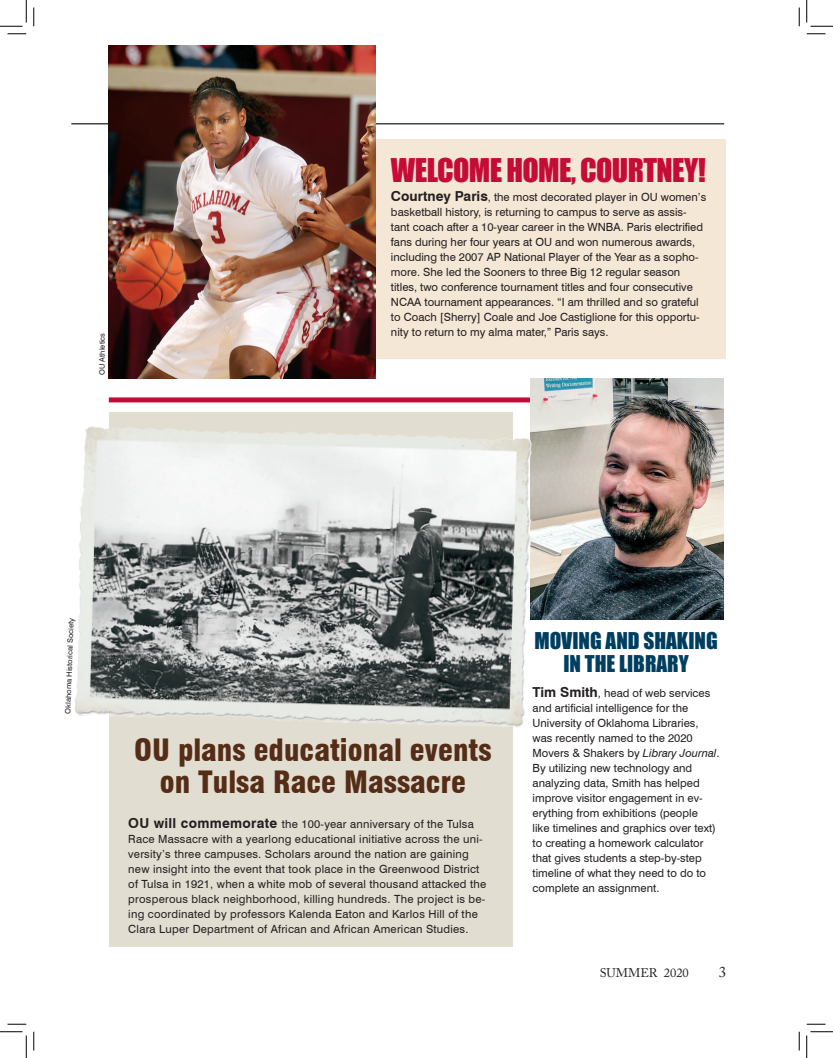
<style>
.page{position:relative;width:833px;height:1058px;background:#fff}
.page>*{position:absolute;margin:0;border:0;box-sizing:border-box;transform-origin:0 0}
.t1{font:900 condensed 30px/32.5px "Swiss 721 BT";color:#552c16;text-align:center}
.t2{font:30px "Impact";letter-spacing:-.02em;color:#c40c37}
.t3{font:21.25px/22.5px "Impact";color:#003e60;text-align:center}
.t4{font:15px "Adobe Caslon Pro";color:#231f20}
.t5{font:12.5px "Adobe Caslon Pro";color:#231f20}
.t6{font:11.25px/15px "Swiss 721 BT";color:#231f20}
.t7{font:11.25px/15px "Swiss 721 BT";letter-spacing:.02em;color:#231f20}
.t8{font:7.5px "Swiss 721 BT";letter-spacing:.005em;color:#231f20}
.s1{font-weight:700;font-size:13.75px}
.s2{font-style:italic}
</style>
<div class="page">
<div style="left:109px;top:412px;width:404px;height:535px;background:#e1ddd1"></div>
<div style="left:376px;top:139px;width:349px;height:220px;background:#f5e7d6"></div>
<div style="left:109px;top:397px;width:440px;height:5px;background:#c40c37"></div>
<hr style="left:71px;top:123px;width:653px;height:1px;background:#231f20">
<img style="left:530px;top:378px;width:193px;height:241px">
<img style="left:109px;top:46px;width:266px;height:332px">
<img style="left:75px;top:424px;width:458px;height:303px">
<svg style="left:8px;top:33px;width:18px;height:2px"></svg>
<svg style="left:806px;top:33px;width:19px;height:2px"></svg>
<svg style="left:8px;top:1023px;width:18px;height:2px"></svg>
<svg style="left:806px;top:1023px;width:19px;height:2px"></svg>
<svg style="left:33px;top:8px;width:2px;height:18px"></svg>
<svg style="left:33px;top:1031px;width:2px;height:19px"></svg>
<svg style="left:798px;top:8px;width:2px;height:18px"></svg>
<svg style="left:798px;top:1031px;width:2px;height:19px"></svg>
<svg style="left:0;top:0;width:27px;height:27px"></svg>
<svg style="left:0;top:1031px;width:27px;height:27px"></svg>
<svg style="left:806px;top:0;width:26px;height:27px"></svg>
<svg style="left:806px;top:1031px;width:26px;height:27px"></svg>
<p class="t8" style="left:97px;top:375px;width:43px;rotate:-90deg">OU Athletics</p>
<h1 class="t2" style="left:391px;top:147px;width:316px">WELCOME HOME, COURTNEY!</h1>
<p class="t6" style="left:391px;top:189px;width:317px"><span class="s1">Courtney Paris</span>, the most decorated player in OU women’s basketball history, is returning to campus to serve as assis&shy;tant coach after a 10-year career in the WNBA. Paris electrified fans during her four years at OU and won numerous awards, including the 2007 AP National Player of the Year as a sopho&shy;more. She led the Sooners to three Big 12 regular season titles, two conference tournament titles and four consecutive NCAA tournament appearances. “I am thrilled and so grateful to Coach [Sherry] Coale and Joe Castiglione for this opportu&shy;nity to return to my alma mater,” Paris says.</p>
<p class="t8" style="left:63px;top:713px;width:97px;rotate:-88deg">Oklahoma Historical Society</p>
<h1 class="t1" style="left:134px;top:733px;width:359px">OU plans educational events on Tulsa Race Massacre</h1>
<p class="t7" style="left:128px;top:815px;width:359px"><span class="s1">OU will commemorate</span> the 100-year anniversary of the Tulsa Race Massacre with a yearlong educational initiative across the uni&shy;versity’s three campuses. Scholars around the nation are gaining new insight into the event that took place in the Greenwood District of Tulsa in 1921, when a white mob of several thousand attacked the prosperous black neighborhood, killing hundreds. The project is be&shy;ing coordinated by professors Kalenda Eaton and Karlos Hill of the Clara Luper Department of African and African American Studies.</p>
<h2 class="t3" style="left:534px;top:629px;width:185px">MOVING AND SHAKING<br>IN THE LIBRARY</h2>
<p class="t6" style="left:532px;top:685px;width:188px"><span class="s1">Tim Smith</span>, head of web services and artificial intelligence for the University of Oklahoma Libraries, was recently named to the 2020<br>Movers &amp; Shakers by <span class="s2">Library Journal</span>.<br>By utilizing new technology and analyzing data, Smith has helped improve visitor engagement in ev&shy;erything from exhibitions (people<br>like timelines and graphics over text) to creating a homework calculator that gives students a step-by-step timeline of what they need to do to complete an assignment.</p>
<p class="t5" style="left:599px;top:965px;width:91px">SUMMER 2020</p>
<h3 class="t4" style="left:719px;top:963px;width:9px">3</h3>
</div>
